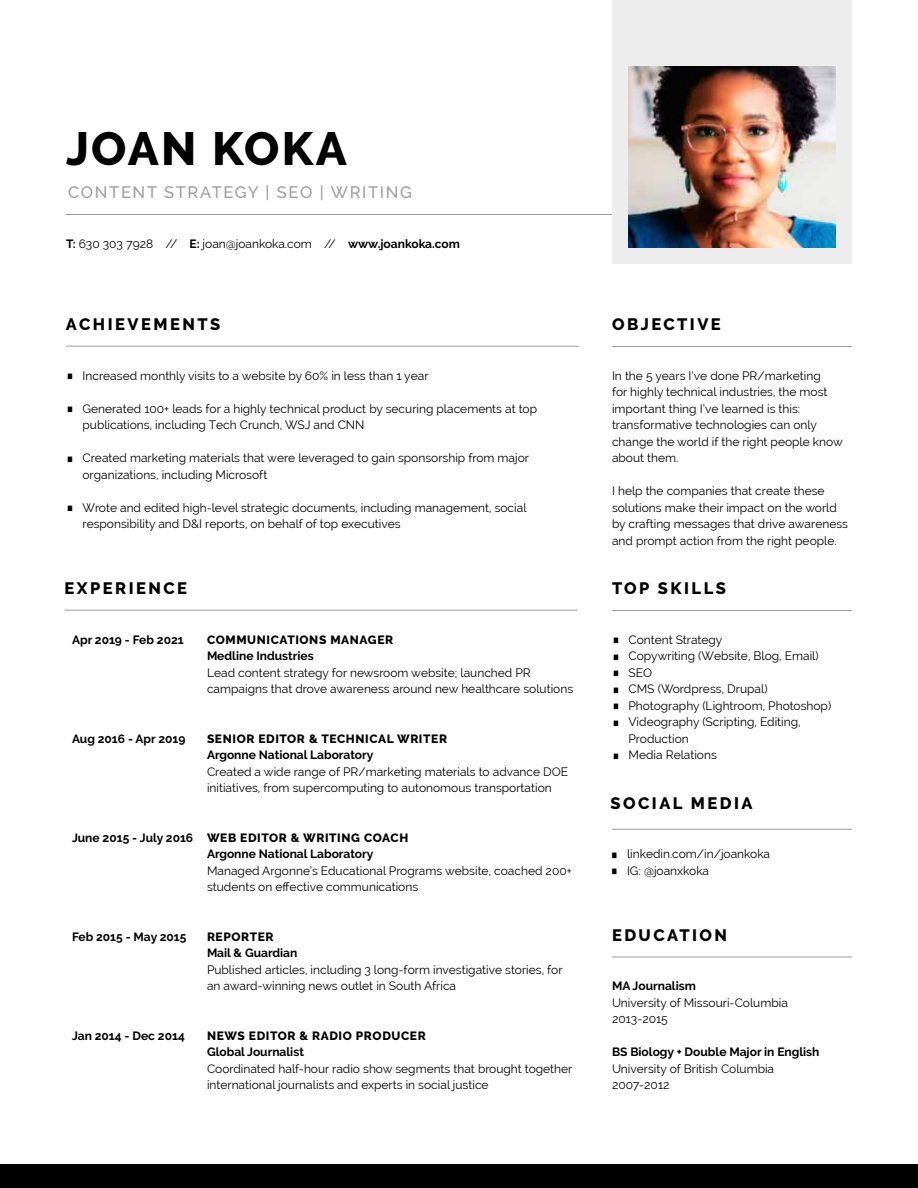
<style>
.page{position:relative;width:918px;height:1188px;background:#fff}
.page>*{position:absolute;margin:0;border:0;box-sizing:border-box;transform-origin:0 0}
.t1{font:800 46.5px "Raleway";letter-spacing:.05em;color:#000}
.t2{font:800 33px "Raleway";color:#000}
.t3{font:800 16.5px "Raleway";letter-spacing:.15em;color:#000}
.t4{font:500 16.5px "Raleway";letter-spacing:.1em;color:#9d9d9c}
.t5{font:12px/16.5px "Raleway";color:#000}
.t6{font:700 12px/16.5px "Raleway";color:#000}
.t7{font:800 12px "Raleway";letter-spacing:.05em;color:#000}
.s1{font-weight:700}
.s2{font-weight:800}
</style>
<div class="page">
<div style="left:0;top:1164px;width:918px;height:24px;background:#000"></div>
<div style="left:612px;top:0;width:240px;height:264px;background:#ededed"></div>
<img style="left:628px;top:66px;width:208px;height:182px">
<hr style="left:66px;top:214px;width:546px;height:1px;background:#9d9d9c">
<hr style="left:64px;top:610px;width:514px;height:1px;background:#9d9d9c">
<hr style="left:612px;top:346px;width:240px;height:1px;background:#9d9d9c">
<hr style="left:66px;top:346px;width:513px;height:1px;background:#9d9d9c">
<hr style="left:612px;top:957px;width:240px;height:1px;background:#9d9d9c">
<hr style="left:612px;top:829px;width:240px;height:1px;background:#9d9d9c">
<hr style="left:612px;top:610px;width:240px;height:1px;background:#9d9d9c">
<h1 class="t1" style="left:66px;top:122px;width:282px">JOAN KOKA</h1>
<h3 class="t4" style="left:68px;top:183px;width:345px">CONTENT STRATEGY | SEO | WRITING</h3>
<p class="t5" style="left:66px;top:235px;width:396px"><span class="s1">T:</span> 630 303 7928 // <span class="s1">E:</span> joan@joankoka.com // <span class="s1">www.joankoka.com</span></p>
<h3 class="t3" style="left:66px;top:315px;width:156px">ACHIEVEMENTS</h3>
<h2 class="t2" style="left:66px;top:357px;width:9px">∙</h2>
<p class="t5" style="left:82px;top:367px;width:348px">Increased monthly visits to a website by 60% in less than 1 year</p>
<h2 class="t2" style="left:66px;top:390px;width:9px">∙</h2>
<p class="t5" style="left:82px;top:400px;width:456px">Generated 100+ leads for a highly technical product by securing placements at top publications, including Tech Crunch, WSJ and CNN</p>
<h2 class="t2" style="left:66px;top:439px;width:9px">∙</h2>
<p class="t5" style="left:82px;top:449px;width:448px">Created marketing materials that were leveraged to gain sponsorship from major organizations, including Microsoft</p>
<h2 class="t2" style="left:66px;top:489px;width:9px">∙</h2>
<p class="t5" style="left:82px;top:499px;width:446px">Wrote and edited high-level strategic documents, including management, social responsibility and D&amp;I reports, on behalf of top executives</p>
<h3 class="t3" style="left:64px;top:579px;width:124px">EXPERIENCE</h3>
<p class="t6" style="left:72px;top:631px;width:113px">Apr 2019 - Feb 2021</p>
<p class="t7" style="left:207px;top:632px;width:188px">COMMUNICATIONS MANAGER</p>
<p class="t6" style="left:207px;top:648px;width:108px">Medline Industries</p>
<p class="t5" style="left:207px;top:664px;width:368px">Lead content strategy for newsroom website; launched PR campaigns that drove awareness around new healthcare solutions</p>
<p class="t6" style="left:72px;top:730px;width:115px">Aug 2016 - Apr 2019</p>
<p class="t7" style="left:207px;top:731px;width:242px">SENIOR EDITOR &amp; TECHNICAL WRITER</p>
<p class="t6" style="left:207px;top:747px;width:168px">Argonne National Laboratory</p>
<p class="t5" style="left:207px;top:763px;width:363px">Created a wide range of PR/marketing materials to advance DOE initiatives, from supercomputing to autonomous transportation</p>
<p class="t6" style="left:207px;top:829px;width:203px;text-indent:-135px">June 2015 - July 2016 <span class="s2">WEB EDITOR &amp; WRITING COACH<br></span>Argonne National Laboratory</p>
<p class="t5" style="left:207px;top:862px;width:366px">Managed Argonne’s Educational Programs website, coached 200+ students on effective communications</p>
<p class="t6" style="left:72px;top:928px;width:116px">Feb 2015 - May 2015</p>
<p class="t7" style="left:207px;top:929px;width:68px">REPORTER</p>
<p class="t6" style="left:207px;top:945px;width:92px">Mail &amp; Guardian</p>
<p class="t5" style="left:207px;top:961px;width:357px">Published articles, including 3 long-form investigative stories, for an award-winning news outlet in South Africa</p>
<p class="t6" style="left:72px;top:1027px;width:114px">Jan 2014 - Dec 2014</p>
<p class="t7" style="left:207px;top:1028px;width:220px">NEWS EDITOR &amp; RADIO PRODUCER</p>
<p class="t6" style="left:207px;top:1044px;width:98px">Global Journalist</p>
<p class="t5" style="left:207px;top:1060px;width:367px">Coordinated half-hour radio show segments that brought together international journalists and experts in social justice</p>
<h3 class="t3" style="left:612px;top:315px;width:110px">OBJECTIVE</h3>
<p class="t5" style="left:612px;top:367px;width:232px">In the 5 years I’ve done PR/marketing<br>for highly technical industries, the most important thing I’ve learned is this: transformative technologies can only change the world if the right people know about them.</p>
<p class="t5" style="left:612px;top:482px;width:238px">I help the companies that create these solutions make their impact on the world by crafting messages that drive awareness and prompt action from the right people.</p>
<h3 class="t3" style="left:612px;top:579px;width:115px">TOP SKILLS</h3>
<h2 class="t2" style="left:612px;top:621px;width:9px">∙</h2>
<p class="t5" style="left:628px;top:631px;width:95px">Content Strategy</p>
<h2 class="t2" style="left:612px;top:637px;width:9px">∙</h2>
<p class="t5" style="left:628px;top:647px;width:192px">Copywriting (Website, Blog, Email)</p>
<h2 class="t2" style="left:612px;top:654px;width:9px">∙</h2>
<p class="t5" style="left:628px;top:664px;width:25px">SEO</p>
<h2 class="t2" style="left:612px;top:670px;width:9px">∙</h2>
<p class="t5" style="left:628px;top:680px;width:141px">CMS (Wordpress, Drupal)</p>
<h2 class="t2" style="left:612px;top:687px;width:9px">∙</h2>
<p class="t5" style="left:628px;top:697px;width:204px">Photography (Lightroom, Photoshop)</p>
<h2 class="t2" style="left:612px;top:703px;width:9px">∙</h2>
<p class="t5" style="left:628px;top:713px;width:174px">Videography (Scripting, Editing,<br>Production</p>
<h2 class="t2" style="left:612px;top:736px;width:9px">∙</h2>
<p class="t5" style="left:628px;top:746px;width:90px">Media Relations</p>
<h3 class="t3" style="left:610px;top:793px;width:144px">SOCIAL MEDIA</h3>
<h2 class="t2" style="left:610px;top:835px;width:9px">∙</h2>
<p class="t5" style="left:627px;top:845px;width:145px">linkedin.com/in/joankoka</p>
<h2 class="t2" style="left:610px;top:852px;width:9px">∙</h2>
<p class="t5" style="left:627px;top:862px;width:84px">IG: @joanxkoka</p>
<h3 class="t3" style="left:612px;top:925px;width:117px">EDUCATION</h3>
<p class="t6" style="left:612px;top:978px;width:85px">MA Journalism</p>
<p class="t5" style="left:612px;top:994px;width:177px">University of Missouri-Columbia<br>2013-2015</p>
<p class="t6" style="left:612px;top:1044px;width:209px">BS Biology + Double Major in English</p>
<p class="t5" style="left:612px;top:1060px;width:164px">University of British Columbia<br>2007-2012</p>
</div>
